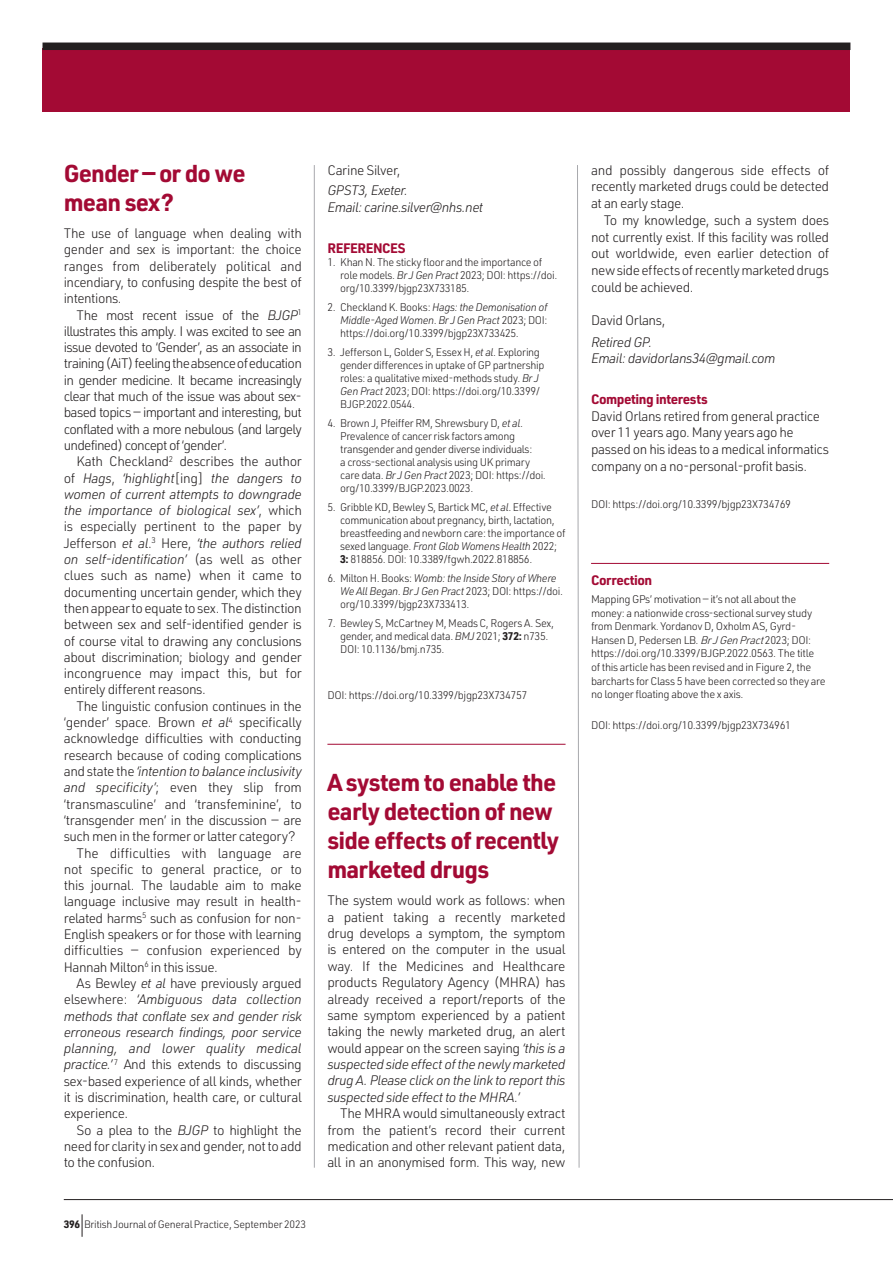
<style>
.page{position:relative;width:893px;height:1263px;background:#fff}
.page>*{position:absolute;margin:0;border:0;box-sizing:border-box;transform-origin:0 0}
.t1{font:700 24px/29px "URWDIN";letter-spacing:-.035em;color:#a30a34}
.t2{font:300 13.5px/16.4px "URWDIN";letter-spacing:-.035em;color:#231f20;text-align:justify}
.t3{font:italic 300 13.5px/16.4px "URWDIN";letter-spacing:-.035em;color:#231f20}
.t4{font:700 13.5px "URWDIN";letter-spacing:-.035em;color:#a30a34}
.t5{font:italic 300 13.5px "URWDIN";letter-spacing:-.015em;color:#231f20}
.t6{font:300 13.5px "URWDIN";letter-spacing:-.015em;color:#231f20}
.t7{font:300 10.95px/12.9px "URWDIN";letter-spacing:-.035em;color:#231f20}
.t8{font:300 10.8px/13.6px "URWDIN";letter-spacing:-.035em;color:#231f20}
.t9{font:300 10.5px "URWDIN";letter-spacing:-.025em;color:#231f20}
.s1{font-style:italic}
.s2{font-style:normal}
.s3{font-weight:700}
</style>
<div class="page">
<div style="left:43px;top:48px;width:807px;height:64px;background:#a30a34"></div>
<hr style="left:327px;top:744px;width:239px;height:1px;background:#a30a34">
<hr style="left:591px;top:563px;width:238px;height:1px;background:#a30a34">
<hr style="left:314px;top:165px;width:1px;height:1003px;background:#a8a9ad">
<svg style="left:577px;top:165px;width:2px;height:1003px"></svg>
<div style="left:43px;top:43px;width:807px;height:7px;background:#231f20"></div>
<hr style="left:64px;top:1199px;width:829px;height:1px;background:#231f20">
<svg style="left:82px;top:1214px;width:1px;height:23px"></svg>
<h1 class="t1" style="left:64px;top:158px;width:183px">Gender — or do we mean sex?</h1>
<p class="t2" style="left:64px;top:225px;width:240px">The use of language when dealing with gender and sex is important: the choice ranges from deliberately political and incendiary, to confusing despite the best of intentions.</p>
<p class="t2" style="left:64px;top:306px;width:240px;text-indent:13px">The most recent issue of the <span class="s1">BJGP</span><sup>1 </sup>illustrates this amply. I was excited to see an issue devoted to ‘Gender’, as an associate in training (AiT) feeling the absence of education in gender medicine. It became increasingly clear that much of the issue was about sex&shy;based topics — important and interesting, but conflated with a more nebulous (and largely undefined) concept of ‘gender’.</p>
<p class="t2" style="left:64px;top:453px;width:240px;text-indent:13px">Kath Checkland<sup>2</sup> describes the author of <span class="s1">Hags</span>, <span class="s1">‘highlight</span>[ing] <span class="s1">the dangers to women of current attempts to downgrade the importance of biological sex’</span>, which is especially pertinent to the paper by Jefferson <span class="s1">et al</span>.<sup>3</sup> Here, <span class="s1">‘the authors relied on self-identification’</span> (as well as other clues such as name) when it came to documenting uncertain gender, which they then appear to equate to sex. The distinction between sex and self-identified gender is of course vital to drawing any conclusions about discrimination; biology and gender incongruence may impact this, but for entirely different reasons.</p>
<p class="t2" style="left:77px;top:697px;width:227px">The linguistic confusion continues in the</p>
<p class="t2" style="left:64px;top:714px;width:240px">‘gender’ space. Brown <span class="s1">et al</span><sup>4</sup> specifically</p>
<p class="t2" style="left:64px;top:730px;width:240px">acknowledge difficulties with conducting</p>
<p class="t2" style="left:64px;top:746px;width:240px">research because of coding complications</p>
<p class="t3" style="left:64px;top:763px;width:240px"><span class="s2">and state the</span> ‘intention to balance inclusivity</p>
<p class="t2" style="left:64px;top:779px;width:240px"><span class="s1">and specificity’</span>; even they slip from</p>
<p class="t2" style="left:64px;top:795px;width:240px">‘transmasculine’ and ‘transfeminine’, to</p>
<p class="t2" style="left:64px;top:811px;width:240px">‘transgender men’ in the discussion — are</p>
<p class="t2" style="left:64px;top:828px;width:234px">such men in the former or latter category?</p>
<p class="t6" style="left:77px;top:844px;width:227px">The difficulties with language are</p>
<p class="t2" style="left:64px;top:860px;width:240px">not specific to general practice, or to</p>
<p class="t2" style="left:64px;top:877px;width:240px">this journal. The laudable aim to make</p>
<p class="t2" style="left:64px;top:893px;width:240px">language inclusive may result in health-</p>
<p class="t2" style="left:64px;top:909px;width:240px">related harms<sup>5</sup> such as confusion for non-</p>
<p class="t2" style="left:64px;top:926px;width:240px">English speakers or for those with learning</p>
<p class="t2" style="left:64px;top:942px;width:240px">difficulties — confusion experienced by</p>
<p class="t2" style="left:64px;top:958px;width:156px">Hannah Milton<sup>6</sup> in this issue.</p>
<p class="t2" style="left:77px;top:975px;width:227px">As Bewley <span class="s1">et al</span> have previously argued</p>
<p class="t3" style="left:64px;top:991px;width:240px"><span class="s2">elsewhere:</span> ‘Ambiguous data collection</p>
<p class="t3" style="left:64px;top:1007px;width:240px">methods that conflate sex and gender risk</p>
<p class="t3" style="left:64px;top:1023px;width:240px">erroneous research findings, poor service</p>
<p class="t5" style="left:64px;top:1039px;width:240px">planning, and lower quality medical</p>
<p class="t2" style="left:64px;top:1056px;width:240px"><span class="s1">practice.’</span> <sup>7</sup> And this extends to discussing</p>
<p class="t2" style="left:64px;top:1072px;width:240px">sex-based experience of all kinds, whether</p>
<p class="t2" style="left:64px;top:1089px;width:240px">it is discrimination, health care, or cultural</p>
<p class="t2" style="left:64px;top:1105px;width:66px">experience.</p>
<p class="t2" style="left:77px;top:1121px;width:227px">So a plea to the <span class="s1">BJGP</span> to highlight the</p>
<p class="t2" style="left:64px;top:1137px;width:240px">need for clarity in sex and gender, not to add</p>
<p class="t2" style="left:64px;top:1154px;width:93px">to the confusion.</p>
<p class="t9" style="left:64px;top:1218px;width:244px"><span class="s3">396</span> BritishJournalofGeneralPractice, September 2023</p>
<p class="t2" style="left:327px;top:161px;width:75px">Carine Silver,</p>
<p class="t3" style="left:327px;top:182px;width:157px">GPST3, Exeter.<br>Email: carine.silver@nhs.net</p>
<p class="t4" style="left:327px;top:239px;width:80px">REFERENCES</p>
<p class="t7" style="left:340px;top:255px;width:219px;text-indent:-13px">1. Khan N. The sticky floor and the importance of role models. <span class="s1">Br J Gen Pract</span> 2023; DOI: https://doi. org/10.3399/bjgp23X733185.</p>
<p class="t7" style="left:340px;top:301px;width:209px;text-align:justify;text-indent:-13px">2. Checkland K. Books: <span class="s1">Hags: the Demonisation of Middle-Aged Women</span>. <span class="s1">Br J Gen Pract</span> 2023; DOI: https://doi.org/10.3399/bjgp23X733425.</p>
<p class="t7" style="left:340px;top:346px;width:206px;text-indent:-13px">3. Jefferson L, Golder S, Essex H, <span class="s1">et al</span>. Exploring gender differences in uptake of GP partnership roles: a qualitative mixed-methods study. <span class="s1">Br J Gen Pract</span> 2023; DOI: https://doi.org/10.3399/ BJGP.2022.0544.</p>
<p class="t7" style="left:340px;top:417px;width:207px;text-indent:-13px">4. Brown J, Pfeiffer RM, Shrewsbury D, <span class="s1">et al</span>.<br>Prevalence of cancer risk factors among transgender and gender diverse individuals:<br>a cross-sectional analysis using UK primary care data. <span class="s1">Br J Gen Pract</span> 2023; DOI: https://doi. org/10.3399/BJGP.2023.0023.</p>
<p class="t7" style="left:340px;top:501px;width:227px;text-indent:-13px">5. Gribble KD, Bewley S, Bartick MC, <span class="s1">et al</span>. Effective communication about pregnancy, birth, lactation, breastfeeding and newborn care: the importance of sexed language. <span class="s1">Front Glob Womens Health</span> 2022; <span class="s3">3:</span> 818856. DOI: 10.3389/fgwh.2022.818856.</p>
<p class="t7" style="left:340px;top:572px;width:224px;text-indent:-13px">6. Milton H. Books: <span class="s1">Womb: the Inside Story of Where<br>We All Began</span>. <span class="s1">Br J Gen Pract</span> 2023; DOI: https://doi. org/10.3399/bjgp23X733413.</p>
<p class="t7" style="left:340px;top:617px;width:216px;text-indent:-13px">7. Bewley S, McCartney M, Meads C, Rogers A. Sex, gender, and medical data. <span class="s1">BMJ</span> 2021; <span class="s3">372:</span> n735.<br>DOI: 10.1136/bmj.n735.</p>
<p class="t8" style="left:327px;top:688px;width:202px">DOI: https://doi.org/10.3399/bjgp23X734757</p>
<h1 class="t1" style="left:327px;top:767px;width:233px">A system to enable the early detection of new side effects of recently marketed drugs</h1>
<p class="t2" style="left:327px;top:892px;width:240px">The system would work as follows: when a patient taking a recently marketed drug develops a symptom, the symptom is entered on the computer in the usual way. If the Medicines and Healthcare products Regulatory Agency (MHRA) has already received a report/reports of the same symptom experienced by a patient taking the newly marketed drug, an alert would appear on the screen saying <span class="s1">‘this is a suspected side effect of the newly marketed drug A. Please click on the link to report this suspected side effect to the MHRA.’</span></p>
<p class="t2" style="left:327px;top:1105px;width:240px;text-indent:13px">The MHRA would simultaneously extract from the patient’s record their current medication and other relevant patient data, all in an anonymised form. This way, new</p>
<p class="t2" style="left:591px;top:161px;width:240px;line-height:16.8px">and possibly dangerous side effects of recently marketed drugs could be detected at an early stage.</p>
<p class="t2" style="left:591px;top:211px;width:240px;line-height:16.8px;text-indent:13px">To my knowledge, such a system does not currently exist. If this facility was rolled out worldwide, even earlier detection of new side effects of recently marketed drugs could be achieved.</p>
<p class="t2" style="left:591px;top:312px;width:76px">David Orlans,</p>
<p class="t3" style="left:591px;top:333px;width:186px;line-height:16.8px">Retired GP.<br>Email: davidorlans34@gmail.com</p>
<p class="t4" style="left:591px;top:390px;width:118px">Competing interests</p>
<p class="t2" style="left:591px;top:407px;width:240px;line-height:16.8px;text-align:left">David Orlans retired from general practice over 11 years ago. Many years ago he passed on his ideas to a medical informatics company on a no-personal-profit basis.</p>
<p class="t8" style="left:591px;top:497px;width:202px">DOI: https://doi.org/10.3399/bjgp23X734769</p>
<p class="t4" style="left:591px;top:571px;width:63px">Correction</p>
<p class="t8" style="left:591px;top:592px;width:236px">Mapping GPs’ motivation — it’s not all about the money: a nationwide cross-sectional survey study from Denmark. Yordanov D, Oxholm AS, Gyrd-Hansen D, Pedersen LB. <span class="s1">BrJGenPract</span>2023; DOI: https://doi.org/10.3399/BJGP.2022.0563. The title of this article has been revised and in Figure 2, the barcharts for Class 5 have been corrected so they are no longer floating above the x axis.</p>
<p class="t8" style="left:591px;top:717px;width:202px">DOI: https://doi.org/10.3399/bjgp23X734961</p>
</div>
